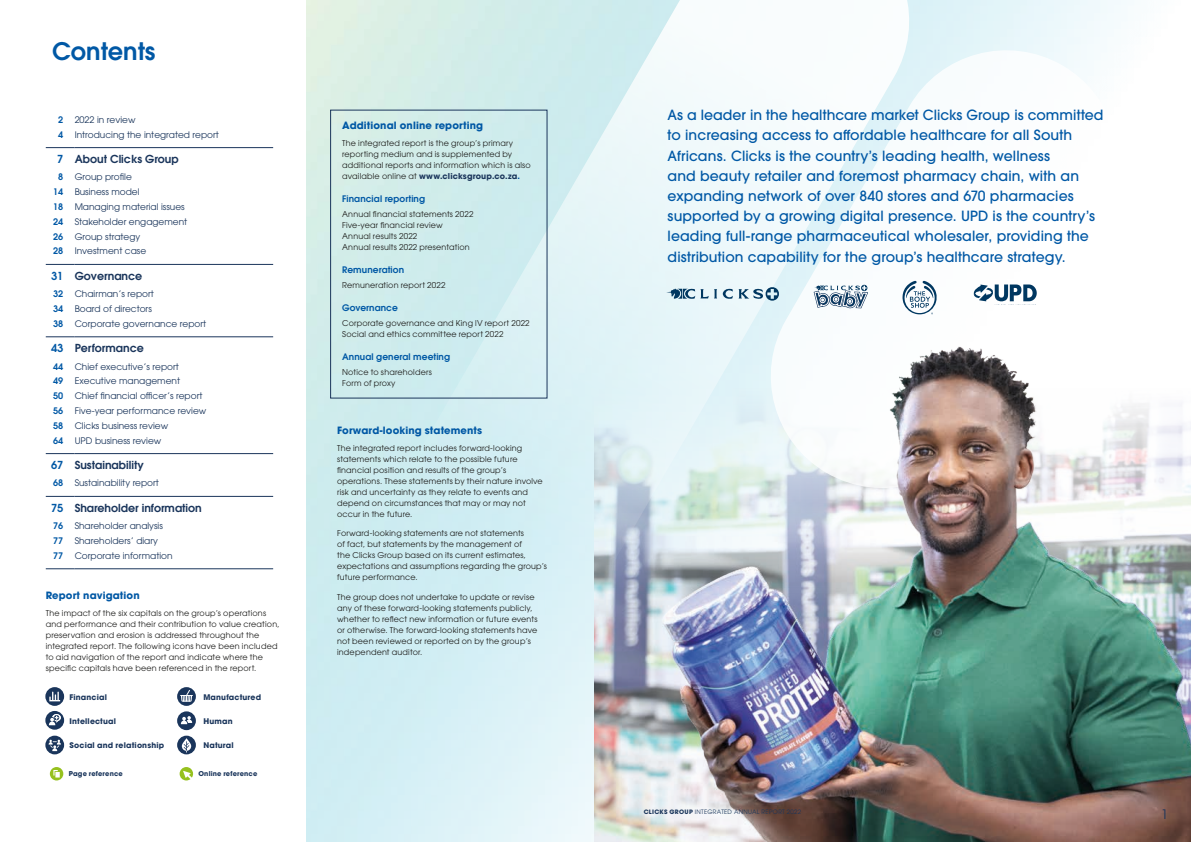
<style>
.page{position:relative;width:1191px;height:842px;background:#fff}
.page>*{position:absolute;margin:0;border:0;box-sizing:border-box;transform-origin:0 0}
.t1{font:600 24px "ITC Avant Garde Pro";color:#0058a5}
.t2{font:500 14px/20.2px "ITC Avant Garde Pro";letter-spacing:.005em;color:#0058a5}
.t3{font:13px "ITC Avant Garde Pro";color:#1a355b}
.t4{font:600 11px "ITC Avant Garde Pro";color:#1a355b}
.t5{font:600 11px "ITC Avant Garde Pro";color:#0058a5}
.t6{font:700 10px "ITC Avant Garde Pro";letter-spacing:.01em;color:#0058a5}
.t7{font:9px/14.8px "ITC Avant Garde Pro";color:#1a355b}
.t8{font:600 9px/14.8px "ITC Avant Garde Pro";letter-spacing:.01em;color:#0058a5;text-align:justify}
.t9{font:8px/11px "ITC Avant Garde Pro";letter-spacing:.02em;color:#1d1d1b}
.t10{font:700 7.7px "ITC Avant Garde Pro";letter-spacing:.02em;color:#1a355b}
.t11{font:700 6.7px "ITC Avant Garde Pro";letter-spacing:.025em;color:#1a355b}
.t12{font:6px "ITC Avant Garde Pro";letter-spacing:.045em;color:#1a355b}
.s1{font-weight:700;color:#1a355b}
.s2{font-weight:700;color:#0058a5}
.s3{font-weight:700}
</style>
<div class="page">
<img style="left:306px;top:0;width:821px;height:842px">
<svg style="left:382px;top:0;width:543px;height:645px;fill:#d3edf3"></svg>
<svg style="left:755px;top:34px;width:372px;height:306px"></svg>
<svg style="left:902px;top:281px;width:35px;height:33px"></svg>
<svg style="left:973px;top:284px;width:63px;height:17px"></svg>
<svg style="left:666px;top:286px;width:113px;height:15px"></svg>
<svg style="left:813px;top:284px;width:55px;height:24px"></svg>
<svg style="left:46px;top:147px;width:29px;height:1px"></svg>
<svg style="left:46px;top:264px;width:29px;height:1px"></svg>
<svg style="left:46px;top:337px;width:29px;height:1px"></svg>
<hr style="left:75px;top:147px;width:198px;height:1px;background:#1a355b">
<hr style="left:75px;top:264px;width:198px;height:1px;background:#1a355b">
<hr style="left:75px;top:337px;width:198px;height:1px;background:#1a355b">
<svg style="left:46px;top:453px;width:29px;height:1px"></svg>
<svg style="left:46px;top:496px;width:29px;height:1px"></svg>
<hr style="left:75px;top:453px;width:198px;height:1px;background:#1a355b">
<hr style="left:75px;top:496px;width:198px;height:1px;background:#1a355b">
<svg style="left:46px;top:568px;width:29px;height:1px"></svg>
<hr style="left:75px;top:568px;width:198px;height:1px;background:#1a355b">
<svg style="left:180px;top:767px;width:13px;height:13px"></svg>
<svg style="left:50px;top:767px;width:13px;height:13px"></svg>
<img style="left:570px;top:340px;width:621px;height:502px">
<svg style="left:45px;top:736px;width:19px;height:18px"></svg>
<svg style="left:49px;top:740px;width:12px;height:11px"></svg>
<svg style="left:177px;top:711px;width:19px;height:19px"></svg>
<svg style="left:181px;top:716px;width:11px;height:8px"></svg>
<svg style="left:45px;top:687px;width:19px;height:19px"></svg>
<svg style="left:49px;top:692px;width:11px;height:9px"></svg>
<svg style="left:45px;top:711px;width:19px;height:19px"></svg>
<svg style="left:49px;top:714px;width:12px;height:11px"></svg>
<svg style="left:177px;top:736px;width:19px;height:18px"></svg>
<svg style="left:182px;top:738px;width:9px;height:15px"></svg>
<svg style="left:177px;top:687px;width:19px;height:19px"></svg>
<svg style="left:180px;top:690px;width:13px;height:12px"></svg>
<h1 class="t1" style="left:52px;top:36px;width:105px">Contents</h1>
<p class="t8" style="left:58px;top:112px;width:7px">2<br>4</p>
<p class="t7" style="left:75px;top:112px;width:146px">2022 in review<br>Introducing the integrated report</p>
<h3 class="t5" style="left:57px;top:152px;width:8px">7</h3>
<p class="t8" style="left:53px;top:170px;width:12px;text-align:center">8<br>14<br>18<br>24<br>26<br>28</p>
<h3 class="t4" style="left:75px;top:152px;width:105px">About Clicks Group</h3>
<p class="t7" style="left:75px;top:170px;width:114px">Group profile<br>Business model<br>Managing material issues<br>Stakeholder engagement<br>Group strategy<br>Investment case</p>
<h3 class="t5" style="left:51px;top:268px;width:14px">31</h3>
<p class="t8" style="left:53px;top:286px;width:12px">32<br>34<br>38</p>
<h3 class="t5" style="left:51px;top:341px;width:14px">43</h3>
<p class="t8" style="left:53px;top:359px;width:12px">44<br>49<br>50<br>56<br>58<br>64</p>
<h3 class="t5" style="left:51px;top:458px;width:14px">67</h3>
<p class="t8" style="left:53px;top:476px;width:12px">68</p>
<h3 class="t5" style="left:51px;top:500px;width:14px">75</h3>
<p class="t8" style="left:53px;top:518px;width:12px">76<br>77<br>77</p>
<h3 class="t4" style="left:75px;top:268px;width:69px">Governance</h3>
<p class="t7" style="left:75px;top:286px;width:133px">Chairman’s report<br>Board of directors<br>Corporate governance report</p>
<h3 class="t4" style="left:75px;top:341px;width:71px">Performance</h3>
<p class="t7" style="left:75px;top:359px;width:133px">Chief executive’s report<br>Executive management<br>Chief financial officer’s report<br>Five-year performance review<br>Clicks business review<br>UPD business review</p>
<h3 class="t4" style="left:75px;top:458px;width:71px">Sustainability</h3>
<p class="t7" style="left:75px;top:476px;width:86px">Sustainability report</p>
<h3 class="t4" style="left:75px;top:500px;width:129px">Shareholder information</h3>
<p class="t7" style="left:75px;top:518px;width:99px">Shareholder analysis<br>Shareholders’ diary<br>Corporate information</p>
<p class="t6" style="left:46px;top:589px;width:95px">Report navigation</p>
<p class="t9" style="left:46px;top:607px;width:235px">The impact of the six capitals on the group’s operations and performance and their contribution to value creation, preservation and erosion is addressed throughout the integrated report. The following icons have been included to aid navigation of the report and indicate where the specific capitals have been referenced in the report.</p>
<p class="t10" style="left:70px;top:692px;width:39px">Financial</p>
<p class="t10" style="left:203px;top:692px;width:59px">Manufactured</p>
<p class="t10" style="left:70px;top:716px;width:48px">Intellectual</p>
<p class="t10" style="left:203px;top:716px;width:31px">Human</p>
<p class="t10" style="left:70px;top:740px;width:96px">Social and relationship</p>
<p class="t10" style="left:203px;top:740px;width:32px">Natural</p>
<p class="t11" style="left:69px;top:769px;width:56px">Page reference</p>
<p class="t11" style="left:198px;top:769px;width:60px">Online reference</p>
<p class="t6" style="left:342px;top:119px;width:142px">Additional online reporting</p>
<p class="t9" style="left:342px;top:137px;width:190px">The integrated report is the group’s primary reporting medium and is supplemented by additional reports and information which is also available online at <span class="s1">www.clicksgroup.co.za</span><span class="s2">.</span></p>
<p class="t8" style="left:342px;top:191px;width:84px">Financial reporting</p>
<p class="t9" style="left:342px;top:208px;width:133px">Annual financial statements 2022<br>Five-year financial review<br>Annual results 2022<br>Annual results 2022 presentation</p>
<p class="t8" style="left:342px;top:262px;width:63px">Remuneration</p>
<p class="t9" style="left:342px;top:280px;width:105px">Remuneration report 2022</p>
<p class="t8" style="left:342px;top:300px;width:57px">Governance</p>
<p class="t9" style="left:342px;top:318px;width:189px">Corporate governance and King lV report 2022<br>Social and ethics committee report 2022</p>
<p class="t8" style="left:342px;top:349px;width:109px">Annual general meeting</p>
<p class="t9" style="left:342px;top:367px;width:91px">Notice to shareholders<br>Form of proxy</p>
<p class="t6" style="left:337px;top:424px;width:147px">Forward-looking statements</p>
<p class="t9" style="left:337px;top:442px;width:207px">The integrated report includes forward-looking statements which relate to the possible future financial position and results of the group’s operations. These statements by their nature involve risk and uncertainty as they relate to events and depend on circumstances that may or may not occur in the future.</p>
<p class="t9" style="left:337px;top:528px;width:211px">Forward-looking statements are not statements<br>of fact, but statements by the management of<br>the Clicks Group based on its current estimates, expectations and assumptions regarding the group’s future performance.</p>
<p class="t9" style="left:337px;top:591px;width:202px">The group does not undertake to update or revise any of these forward-looking statements publicly, whether to reflect new information or future events or otherwise. The forward-looking statements have not been reviewed or reported on by the group’s independent auditor.</p>
<p class="t2" style="left:667px;top:105px;width:437px">As a leader in the healthcare market Clicks Group is committed to increasing access to affordable healthcare for all South Africans. Clicks is the country’s leading health, wellness<br>and beauty retailer and foremost pharmacy chain, with an expanding network of over 840 stores and 670 pharmacies supported by a growing digital presence. UPD is the country’s leading full-range pharmaceutical wholesaler, providing the distribution capability for the group’s healthcare strategy.</p>
<p class="t12" style="left:643px;top:808px;width:159px"><span class="s3">CLICKS GROUP</span> INTEGRATED ANNUAL REPORT 2022</p>
<h3 class="t3" style="left:1161px;top:806px;width:9px">1</h3>
</div>
